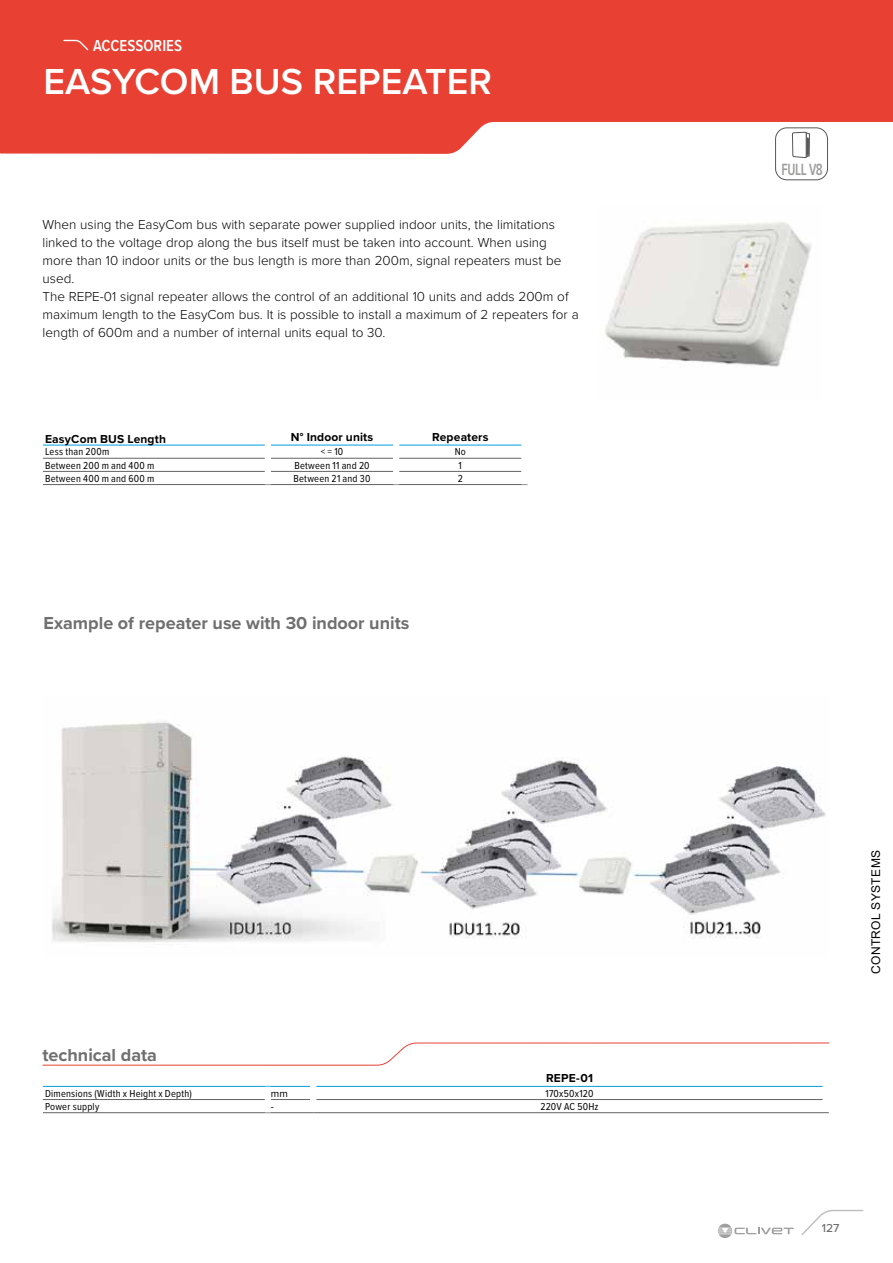
<style>
.page{position:relative;width:893px;height:1263px;background:#fff}
.page>*{position:absolute;margin:0;border:0;box-sizing:border-box;transform-origin:0 0}
.t1{font:600 37.5px "Proxima Nova";color:#fff}
.t2{font:700 18px "Proxima Nova";color:#706f6f}
.t3{font:600 16.95px "Proxima Nova Cond";letter-spacing:-.025em;color:#9d9d9c;scale:.81 1}
.t4{font:600 16.5px "Proxima Nova Cond";color:#fff}
.t5{font:300 13.5px/18px "Proxima Nova";color:#000}
.t6{font:700 12px "Proxima Nova";letter-spacing:.015em;color:#000}
.t7{font:12px "Arial";letter-spacing:.035em;color:#000}
.t8{font:500 12px "Proxima Nova";color:#706f6f}
.t9{font:10.5px "Proxima Nova Cond";letter-spacing:.02em;color:#000}
.t10{font:10.5px "Proxima Nova";color:#000}
</style>
<div class="page">
<svg style="left:801px;top:1209px;width:62px;height:26px"></svg>
<svg style="left:718px;top:1224px;width:76px;height:14px"></svg>
<hr style="left:43px;top:458px;width:222px;height:1px;background:#646363">
<hr style="left:271px;top:458px;width:122px;height:1px;background:#646363">
<hr style="left:399px;top:458px;width:122px;height:1px;background:#646363">
<hr style="left:43px;top:471px;width:222px;height:1px;background:#646363">
<hr style="left:271px;top:471px;width:122px;height:1px;background:#646363">
<hr style="left:399px;top:471px;width:122px;height:1px;background:#646363">
<hr style="left:43px;top:484px;width:225px;height:1px;background:#646363">
<hr style="left:268px;top:484px;width:128px;height:1px;background:#646363">
<hr style="left:396px;top:484px;width:131px;height:1px;background:#646363">
<hr style="left:43px;top:445px;width:222px;height:1px;background:#009fe3">
<hr style="left:271px;top:445px;width:122px;height:1px;background:#009fe3">
<hr style="left:399px;top:445px;width:122px;height:1px;background:#009fe3">
<svg style="left:22px;top:0;width:871px;height:154px;background:#ea5245"></svg>
<svg style="left:63px;top:39px;width:27px;height:13px"></svg>
<img style="left:605px;top:221px;width:207px;height:146px">
<hr style="left:43px;top:1086px;width:225px;height:1px;background:#009cde">
<hr style="left:268px;top:1086px;width:42px;height:1px;background:#009cde">
<hr style="left:316px;top:1086px;width:507px;height:1px;background:#009cde">
<hr style="left:43px;top:1099px;width:222px;height:1px;background:#646363">
<hr style="left:271px;top:1099px;width:39px;height:1px;background:#646363">
<hr style="left:316px;top:1099px;width:507px;height:1px;background:#646363">
<hr style="left:43px;top:1112px;width:225px;height:1px;background:#646363">
<hr style="left:268px;top:1112px;width:45px;height:1px;background:#646363">
<hr style="left:313px;top:1112px;width:516px;height:1px;background:#646363">
<svg style="left:42px;top:1042px;width:788px;height:24px"></svg>
<div style="left:775px;top:128px;width:52px;height:52px;background:#fff;border-radius:11px"></div>
<div style="left:775px;top:127px;width:53px;height:53px;border:1px solid #575756;border-radius:11px"></div>
<svg style="left:792px;top:131px;width:18px;height:27px"></svg>
<img style="left:52px;top:721px;width:774px;height:221px">
<div style="left:0;top:0;width:22px;height:154px;background:#e84133"></div>
<p class="t4" style="left:93px;top:33px;width:91px">ACCESSORIES</p>
<h1 class="t1" style="left:44px;top:54px;width:450px">EASYCOM BUS REPEATER</h1>
<p class="t5" style="left:43px;top:214px;width:538px">When using the EasyCom bus with separate power supplied indoor units, the limitations linked to the voltage drop along the bus itself must be taken into account. When using more than 10 indoor units or the bus length is more than 200m, signal repeaters must be used.<br>The REPE-01 signal repeater allows the control of an additional 10 units and adds 200m of maximum length to the EasyCom bus. It is possible to install a maximum of 2 repeaters for a length of 600m and a number of internal units equal to 30.</p>
<p class="t6" style="left:45px;top:430px;width:123px">EasyCom BUS Length</p>
<p class="t6" style="left:291px;top:428px;width:84px">N° Indoor units</p>
<p class="t6" style="left:432px;top:428px;width:58px">Repeaters</p>
<p class="t9" style="left:45px;top:444px;width:66px">Less than 200m</p>
<p class="t9" style="left:321px;top:444px;width:24px">&lt; = 10</p>
<p class="t9" style="left:455px;top:444px;width:13px">No</p>
<p class="t9" style="left:45px;top:457px;width:111px">Between 200 m and 400 m</p>
<p class="t9" style="left:294px;top:457px;width:77px">Between 11 and 20</p>
<p class="t9" style="left:459px;top:457px;width:5px">1</p>
<p class="t9" style="left:45px;top:470px;width:111px">Between 400 m and 600 m</p>
<p class="t9" style="left:293px;top:470px;width:79px">Between 21 and 30</p>
<p class="t9" style="left:458px;top:470px;width:7px">2</p>
<h2 class="t2" style="left:44px;top:609px;width:367px">Example of repeater use with 30 indoor units</h2>
<h2 class="t2" style="left:42px;top:1042px;width:116px">technical data</h2>
<p class="t6" style="left:546px;top:1069px;width:49px">REPE-01</p>
<p class="t9" style="left:45px;top:1085px;width:148px">Dimensions (Width x Height x Depth)</p>
<p class="t10" style="left:271px;top:1085px;width:19px">mm</p>
<p class="t9" style="left:546px;top:1085px;width:49px">170x50x120</p>
<p class="t9" style="left:45px;top:1098px;width:56px">Power supply</p>
<p class="t10" style="left:271px;top:1098px;width:5px">-</p>
<p class="t9" style="left:540px;top:1098px;width:60px">220V AC 50Hz</p>
<p class="t3" style="left:781px;top:156px;width:53px">FULL V8</p>
<p class="t7" style="left:868px;top:974px;width:126px;rotate:-90deg">CONTROL SYSTEMS</p>
<p class="t8" style="left:822px;top:1219px;width:19px">127</p>
</div>
